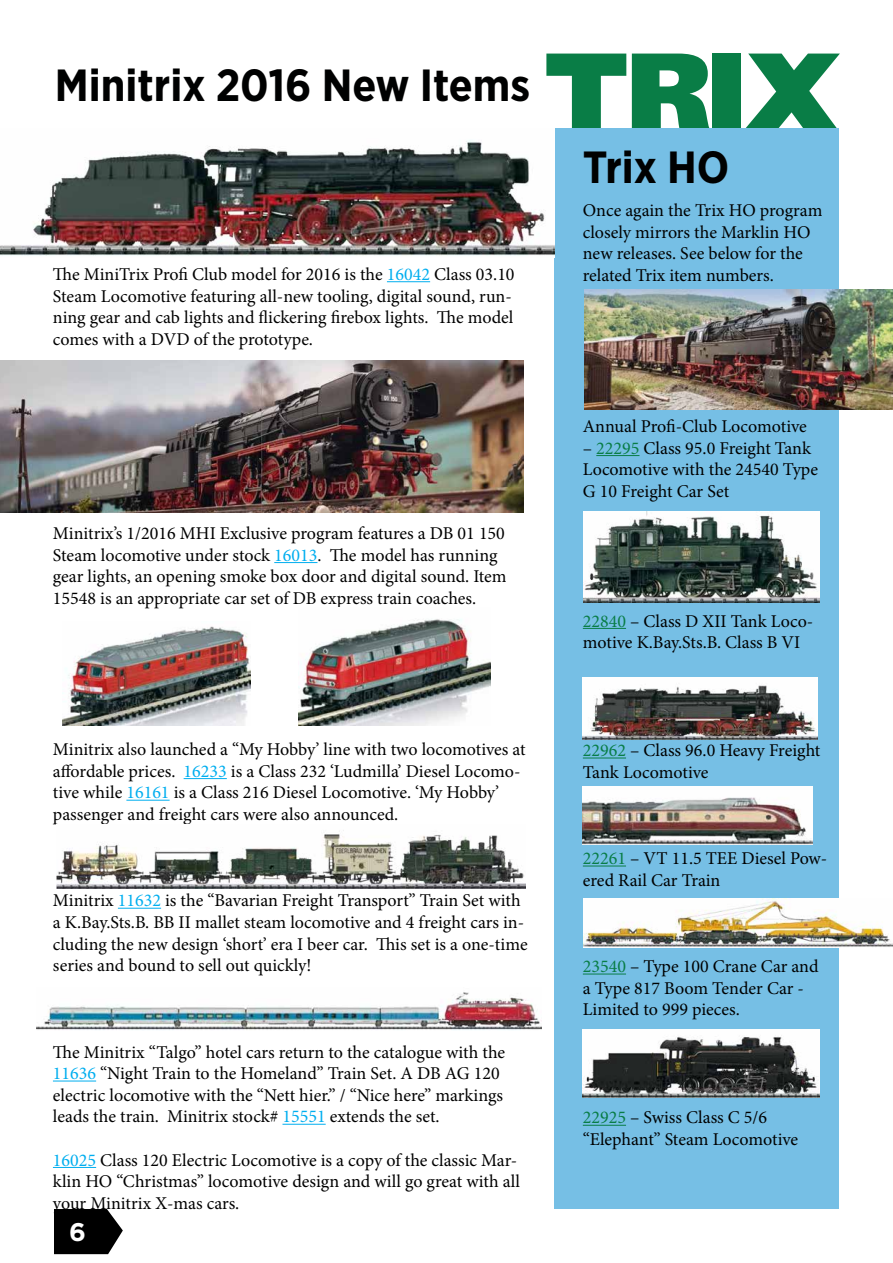
<style>
.page{position:relative;width:893px;height:1263px;background:#fff}
.page>*{position:absolute;margin:0;border:0;box-sizing:border-box;transform-origin:0 0}
.t1{font:700 45px "Gotham Narrow";color:#000101}
.t2{font:700 25.5px "Gotham";color:#fff}
.t3{font:18px/21.6px "Minion Pro";color:#000}
.t4{font:18px/21.6px "Minion Pro";color:#000101}
.s1{color:#00aeef}
.s2{color:#097d46}
</style>
<div class="page">
<svg style="left:546px;top:54px;width:80px;height:75px"></svg>
<svg style="left:632px;top:54px;width:78px;height:75px"></svg>
<div style="left:712px;top:54px;width:29px;height:75px;background:#097d46"></div>
<svg style="left:745px;top:54px;width:95px;height:75px"></svg>
<div style="left:555px;top:129px;width:284px;height:1080px;background:#76bfe5"></div>
<svg style="left:54px;top:1209px;width:69px;height:45px"></svg>
<hr style="left:387px;top:281px;width:43px;height:1px;background:#00aeef">
<hr style="left:274px;top:562px;width:43px;height:1px;background:#00aeef">
<hr style="left:184px;top:778px;width:43px;height:1px;background:#00aeef">
<hr style="left:126px;top:800px;width:44px;height:1px;background:#00aeef">
<hr style="left:118px;top:908px;width:43px;height:1px;background:#00aeef">
<hr style="left:53px;top:1080px;width:43px;height:1px;background:#00aeef">
<hr style="left:282px;top:1124px;width:44px;height:1px;background:#00aeef">
<hr style="left:53px;top:1167px;width:43px;height:1px;background:#00aeef">
<hr style="left:596px;top:455px;width:43px;height:1px;background:#097d46">
<hr style="left:583px;top:628px;width:43px;height:1px;background:#097d46">
<hr style="left:583px;top:757px;width:43px;height:1px;background:#097d46">
<hr style="left:583px;top:865px;width:43px;height:1px;background:#097d46">
<hr style="left:583px;top:973px;width:43px;height:1px;background:#097d46">
<hr style="left:583px;top:1125px;width:43px;height:1px;background:#097d46">
<img style="left:583px;top:899px;width:310px;height:48px">
<img style="left:583px;top:1029px;width:237px;height:68px">
<img style="left:0;top:360px;width:523px;height:152px">
<img style="left:63px;top:626px;width:187px;height:99px">
<img style="left:298px;top:619px;width:192px;height:107px">
<img style="left:56px;top:830px;width:469px;height:58px">
<img style="left:37px;top:992px;width:504px;height:38px">
<img style="left:0;top:140px;width:555px;height:116px">
<img style="left:584px;top:290px;width:309px;height:119px">
<img style="left:583px;top:511px;width:237px;height:92px">
<img style="left:583px;top:678px;width:234px;height:62px">
<img style="left:583px;top:787px;width:229px;height:58px">
<h1 class="t1" style="left:55px;top:56px;width:477px">Minitrix 2016 New Items</h1>
<p class="t3" style="left:53px;top:263px;width:463px">The MiniTrix Profi Club model for 2016 is the <span class="s1">16042</span> Class 03.10<br>Steam Locomotive featuring all-new tooling, digital sound, run&shy;ning gear and cab lights and flickering firebox lights. The model comes with a DVD of the prototype.</p>
<p class="t3" style="left:53px;top:523px;width:455px">Minitrix’s 1/2016 MHI Exclusive program features a DB 01 150<br>Steam locomotive under stock <span class="s1">16013</span>. The model has running gear lights, an opening smoke box door and digital sound. Item 15548 is an appropriate car set of DB express train coaches.</p>
<p class="t3" style="left:53px;top:739px;width:474px">Minitrix also launched a “My Hobby’ line with two locomotives at affordable prices. <span class="s1">16233</span> is a Class 232 ‘Ludmilla’ Diesel Locomo&shy;tive while <span class="s1">16161</span> is a Class 216 Diesel Locomotive. ‘My Hobby’ passenger and freight cars were also announced.</p>
<p class="t3" style="left:53px;top:890px;width:476px">Minitrix <span class="s1">11632</span> is the “Bavarian Freight Transport” Train Set with a K.Bay.Sts.B. BB II mallet steam locomotive and 4 freight cars in&shy;cluding the new design ‘short’ era I beer car. This set is a one-time series and bound to sell out quickly!</p>
<p class="t3" style="left:53px;top:1041px;width:454px">The Minitrix “Talgo” hotel cars return to the catalogue with the <span class="s1">11636</span> “Night Train to the Homeland” Train Set. A DB AG 120 electric locomotive with the “Nett hier.” / “Nice here” markings leads the train. Minitrix stock# <span class="s1">15551</span> extends the set.</p>
<p class="t3" style="left:53px;top:1149px;width:468px"><span class="s1">16025</span> Class 120 Electric Locomotive is a copy of the classic Mar&shy;klin HO “Christmas” locomotive design and will go great with all your Minitrix X-mas cars.</p>
<h2 class="t2" style="left:69px;top:1217px;width:18px">6</h2>
<h1 class="t1" style="left:583px;top:138px;width:148px">Trix HO</h1>
<p class="t4" style="left:583px;top:200px;width:241px">Once again the Trix HO program closely mirrors the Marklin HO new releases. See below for the related Trix item numbers.</p>
<p class="t4" style="left:583px;top:416px;width:226px">Annual Profi-Club Locomotive</p>
<p class="t4" style="left:583px;top:437px;width:237px">– <span class="s2">22295</span> Class 95.0 Freight Tank<br>Locomotive with the 24540 Type<br>G 10 Freight Car Set</p>
<p class="t4" style="left:583px;top:610px;width:232px"><span class="s2">22840</span> – Class D XII Tank Loco&shy;motive K.Bay.Sts.B. Class B VI</p>
<p class="t4" style="left:583px;top:740px;width:239px"><span class="s2">22962</span> – Class 96.0 Heavy Freight<br>Tank Locomotive</p>
<p class="t4" style="left:583px;top:848px;width:246px"><span class="s2">22261</span> – VT 11.5 TEE Diesel Pow&shy;ered Rail Car Train</p>
<p class="t4" style="left:583px;top:956px;width:237px"><span class="s2">23540</span> – Type 100 Crane Car and a Type 817 Boom Tender Car -<br>Limited to 999 pieces.</p>
<p class="t4" style="left:583px;top:1107px;width:217px"><span class="s2">22925</span> – Swiss Class C 5/6 “Elephant” Steam Locomotive</p>
</div>
